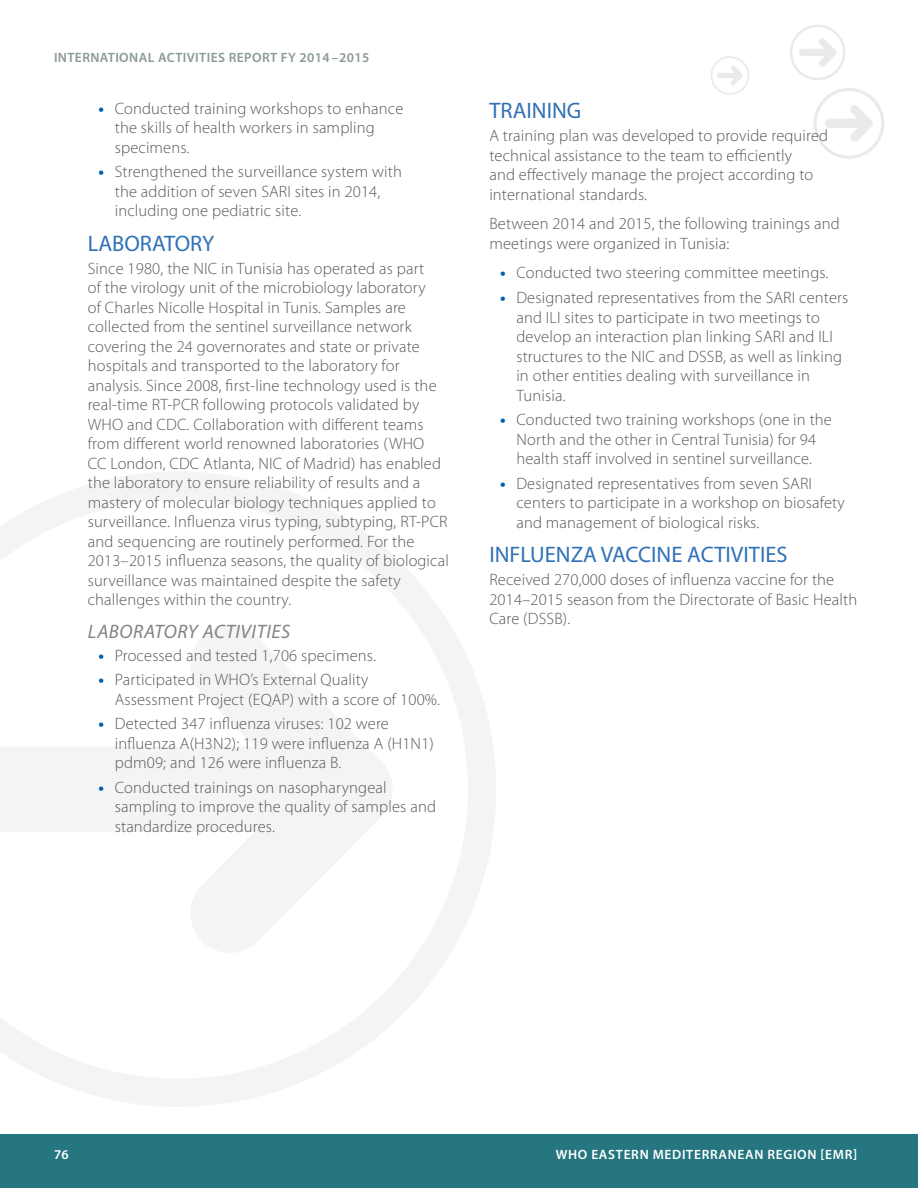
<style>
.page{position:relative;width:918px;height:1188px;background:#fff}
.page>*{position:absolute;margin:0;border:0;box-sizing:border-box;transform-origin:0 0}
.Sub_1{font:22.5px "Myriad Pro";color:#2f71b7}
.Sub_2{font:italic 19.5px "Myriad Pro";letter-spacing:.03em;color:#808285}
.Body_Text{font:300 16.5px/19.5px "Myriad Pro";letter-spacing:.01em;color:#57585a}
.t1{font:600 13.5px "Myriad Pro";letter-spacing:.03em;color:#8b9b92}
.t2{font:600 13.5px "Myriad Pro";letter-spacing:.05em;color:#fff}
.s1{font-weight:700;color:#015dab}
</style>
<div class="page">
<div style="left:0;top:1134px;width:918px;height:54px;background:#257680"></div>
<svg style="left:814px;top:88px;width:70px;height:71px"></svg>
<svg style="left:790px;top:25px;width:55px;height:55px"></svg>
<svg style="left:711px;top:56px;width:38px;height:39px"></svg>
<svg style="left:0;top:472px;width:496px;height:635px"></svg>
<p class="t1" style="left:54px;top:49px;width:317px">INTERNATIONAL ACTIVITIES REPORT FY 2014–2015</p>
<p class="Body_Text" style="left:115px;top:99px;width:290px;text-indent:-16px"><span class="s1">•</span> Conducted training workshops to enhance the skills of health workers in sampling specimens.</p>
<p class="Body_Text" style="left:115px;top:162px;width:289px;text-indent:-16px"><span class="s1">•</span> Strengthened the surveillance system with the addition of seven SARI sites in 2014, including one pediatric site.</p>
<p class="Sub_1" style="left:88px;top:229px;width:128px">LABORATORY</p>
<p class="Body_Text" style="left:88px;top:259px;width:363px">Since 1980, the NIC in Tunisia has operated as part<br>of the virology unit of the microbiology laboratory<br>of Charles Nicolle Hospital in Tunis. Samples are collected from the sentinel surveillance network covering the 24 governorates and state or private hospitals and transported to the laboratory for analysis. Since 2008, first-line technology used is the real-time RT-PCR following protocols validated by WHO and CDC. Collaboration with different teams from different world renowned laboratories (WHO<br>CC London, CDC Atlanta, NIC of Madrid) has enabled the laboratory to ensure reliability of results and a mastery of molecular biology techniques applied to surveillance. Influenza virus typing, subtyping, RT-PCR and sequencing are routinely performed. For the 2013–2015 influenza seasons, the quality of biological surveillance was maintained despite the safety challenges within the country.</p>
<p class="Sub_2" style="left:88px;top:619px;width:204px">LABORATORY ACTIVITIES</p>
<p class="Body_Text" style="left:99px;top:646px;width:279px"><span class="s1">•</span> Processed and tested 1,706 specimens.</p>
<p class="Body_Text" style="left:115px;top:670px;width:327px;text-indent:-16px"><span class="s1">•</span> Participated in WHO’s External Quality<br>Assessment Project (EQAP) with a score of 100%.</p>
<p class="Body_Text" style="left:115px;top:714px;width:321px;text-indent:-16px"><span class="s1">•</span> Detected 347 influenza viruses: 102 were influenza A(H3N2); 119 were influenza A (H1N1) pdm09; and 126 were influenza B.</p>
<p class="Body_Text" style="left:115px;top:778px;width:323px;text-indent:-16px"><span class="s1">•</span> Conducted trainings on nasopharyngeal sampling to improve the quality of samples and standardize procedures.</p>
<p class="Sub_1" style="left:489px;top:97px;width:94px">TRAINING</p>
<p class="Body_Text" style="left:489px;top:126px;width:340px">A training plan was developed to provide required technical assistance to the team to efficiently<br>and effectively manage the project according to international standards.</p>
<p class="Body_Text" style="left:489px;top:214px;width:352px">Between 2014 and 2015, the following trainings and meetings were organized in Tunisia:</p>
<p class="Body_Text" style="left:500px;top:263px;width:330px"><span class="s1">•</span> Conducted two steering committee meetings.</p>
<p class="Body_Text" style="left:516px;top:288px;width:334px;text-indent:-16px"><span class="s1">•</span> Designated representatives from the SARI centers and ILI sites to participate in two meetings to develop an interaction plan linking SARI and ILI structures to the NIC and DSSB, as well as linking in other entities dealing with surveillance in Tunisia.</p>
<p class="Body_Text" style="left:500px;top:410px;width:333px;text-align:center"><span class="s1">•</span> Conducted two training workshops (one in the<br>North and the other in Central Tunisia) for 94 health staff involved in sentinel surveillance.</p>
<p class="Body_Text" style="left:516px;top:474px;width:330px;text-indent:-16px"><span class="s1">•</span> Designated representatives from seven SARI centers to participate in a workshop on biosafety and management of biological risks.</p>
<p class="Sub_1" style="left:489px;top:541px;width:300px">INFLUENZA VACCINE ACTIVITIES</p>
<p class="Body_Text" style="left:489px;top:570px;width:369px">Received 270,000 doses of influenza vaccine for the<br>2014–2015 season from the Directorate of Basic Health<br>Care (DSSB).</p>
<p class="t2" style="left:54px;top:1146px;width:16px">76</p>
<p class="t2" style="left:556px;top:1146px;width:303px">WHO EASTERN MEDITERRANEAN REGION [EMR]</p>
</div>
